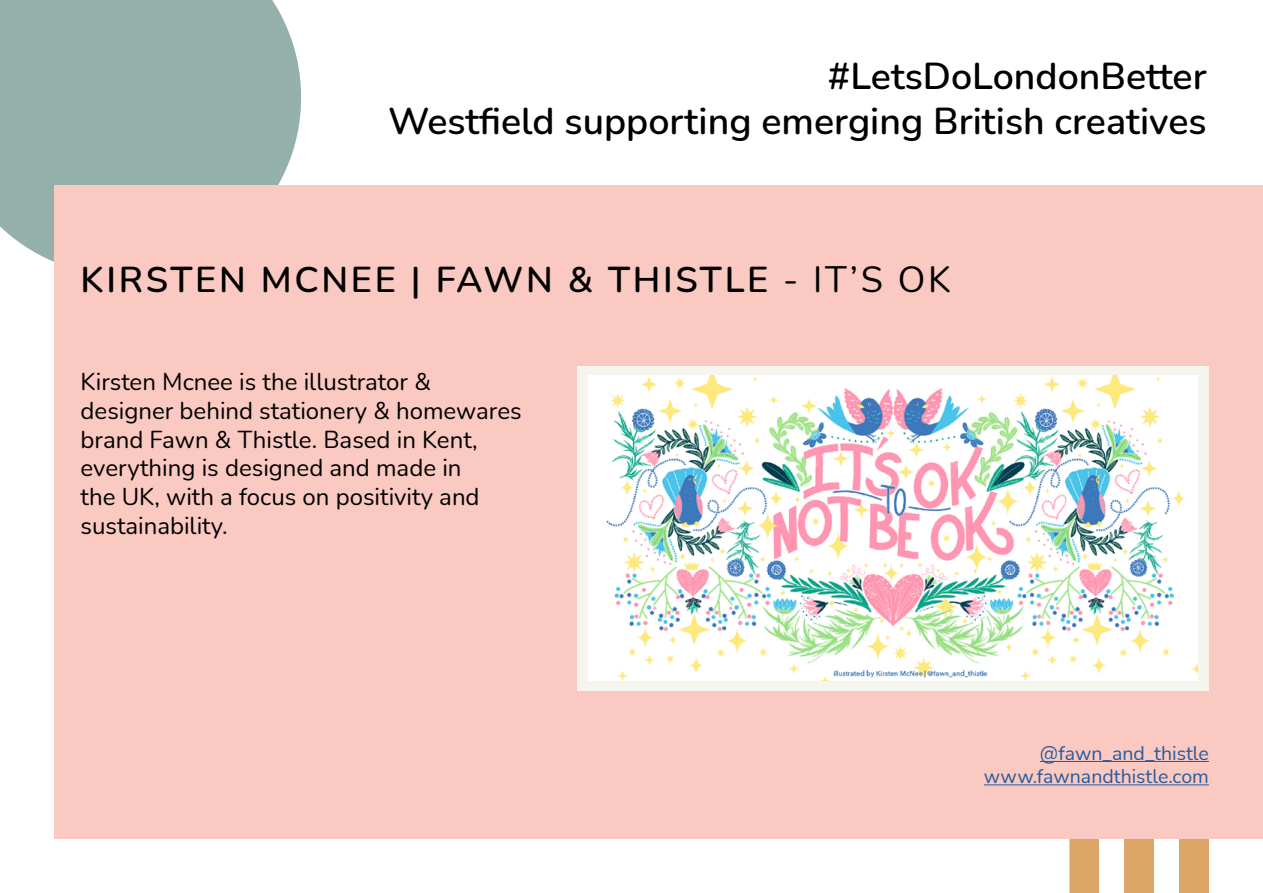
<style>
.page{position:relative;width:1263px;height:893px;background:#fff}
.page>*{position:absolute;margin:0;border:0;box-sizing:border-box;transform-origin:0 0}
.t1{font:600 37.5px/45px "Nunito";color:#000;text-align:right}
.t2{font:600 36px "Nunito";letter-spacing:.075em;color:#000}
.t3{font:24px/28.8px "Nunito";color:#000}
.t4{font:19.5px/23.4px "Nunito";color:#275b9b;text-align:right}
.s1{font-weight:400}
</style>
<div class="page">
<div style="left:1179px;top:558px;width:30px;height:335px;background:#dba666"></div>
<div style="left:1124px;top:558px;width:30px;height:335px;background:#dba666"></div>
<div style="left:1069px;top:558px;width:30px;height:335px;background:#dba666"></div>
<div style="left:0;top:0;width:301px;height:262px;background:#94b0ab"></div>
<div style="left:54px;top:185px;width:1209px;height:654px;background:#fac9c2"></div>
<div style="left:577px;top:366px;width:632px;height:324px;background:#f5f5ed"></div>
<img style="left:589px;top:376px;width:609px;height:304px">
<hr style="left:1040px;top:761px;width:169px;height:1px;background:#275b9b">
<hr style="left:984px;top:784px;width:225px;height:1px;background:#275b9b">
<h1 class="t1" style="left:388px;top:52px;width:820px">#LetsDoLondonBetter<br>Westfield supporting emerging British creatives</h1>
<h2 class="t2" style="left:81px;top:254px;width:871px">KIRSTEN MCNEE | FAWN &amp; THISTLE <span class="s1">- IT’S OK</span></h2>
<p class="t3" style="left:81px;top:366px;width:442px">Kirsten Mcnee is the illustrator &amp; designer behind stationery &amp; homewares brand Fawn &amp; Thistle. Based in Kent, everything is designed and made in<br>the UK, with a focus on positivity and sustainability.</p>
<p class="t4" style="left:984px;top:741px;width:227px">@fawn_and_thistle www.fawnandthistle.com</p>
</div>
